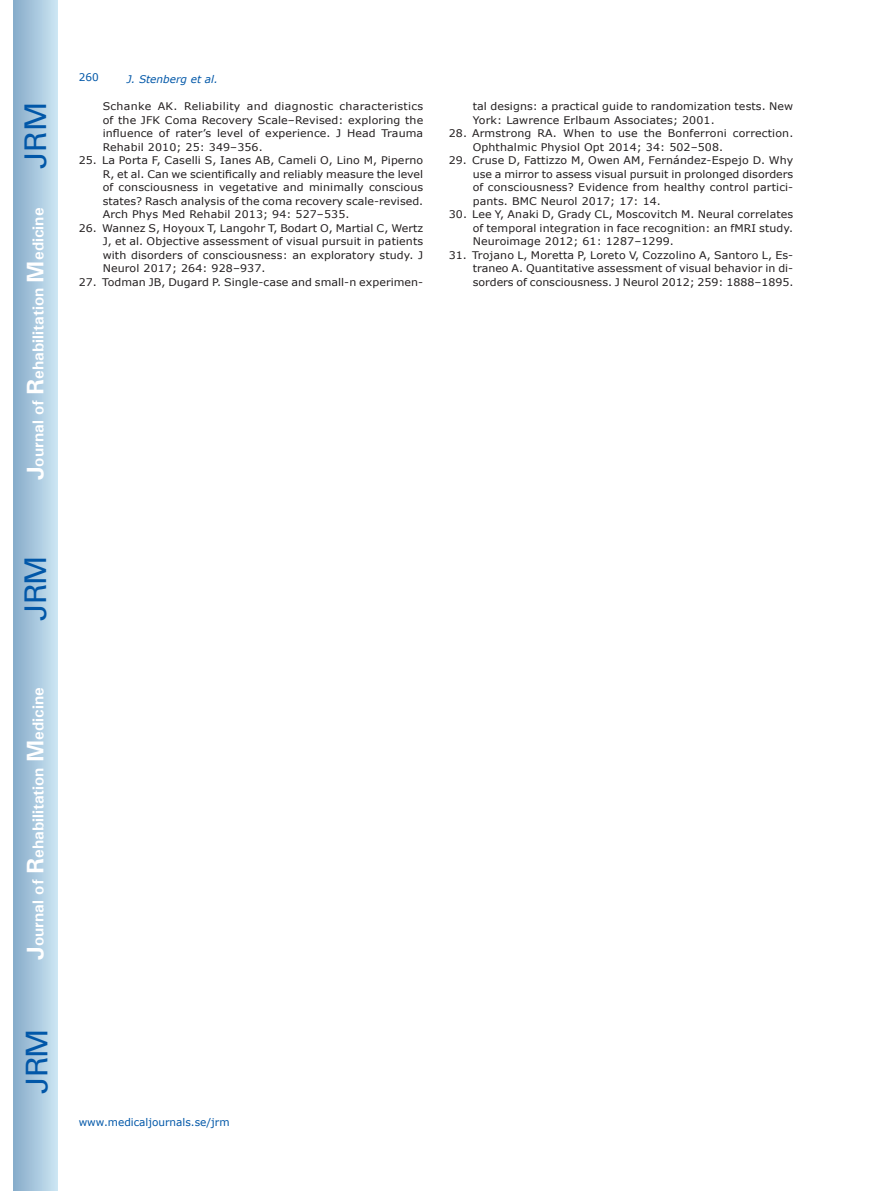
<style>
.page{position:relative;width:872px;height:1191px;background:#fff}
.page>*{position:absolute;margin:0;border:0;box-sizing:border-box;transform-origin:0 0}
.t1{font:30px "Univers";letter-spacing:-.03em;color:#0157a8}
.t2{font:700 15.75px "Univers";color:#fff}
.t3{font:10.5px/13.5px "Verdana";letter-spacing:.01em;color:#231f20;text-align:justify;scale:1.05 1}
.t4{font:10.5px "Verdana";color:#0157a8}
.t5{font:italic 10.5px "Verdana";color:#0157a8}
.s1{font-size:24px}
</style>
<div class="page">
<div style="left:14px;top:0;width:43px;height:1191px;background:linear-gradient(to right,#88acca,#cbe5f2)"></div>
<h1 class="t1" style="left:18px;top:169px;width:68px;rotate:-90deg">JRM</h1>
<h2 class="t2" style="left:28px;top:480px;width:274px;rotate:-90deg"><span class="s1">J</span>ournal of <span class="s1">R</span>ehabilitation <span class="s1">M</span>edicine</h2>
<h1 class="t1" style="left:18px;top:620px;width:67px;rotate:-90deg">JRM</h1>
<h2 class="t2" style="left:28px;top:959px;width:274px;rotate:-90deg"><span class="s1">J</span>ournal of <span class="s1">R</span>ehabilitation <span class="s1">M</span>edicine</h2>
<h1 class="t1" style="left:19px;top:1093px;width:67px;rotate:-90deg">JRM</h1>
<p class="t4" style="left:79px;top:70px;width:22px">260</p>
<p class="t5" style="left:127px;top:72px;width:93px">J. Stenberg et al.</p>
<p class="t3" style="left:103px;top:99px;width:307px">Schanke AK. Reliability and diagnostic characteristics of the JFK Coma Recovery Scale–Revised: exploring the influence of rater’s level of experience. J Head Trauma Rehabil 2010; 25: 349–356.</p>
<p class="t3" style="left:103px;top:153px;width:307px;text-indent:-24px">25. La Porta F, Caselli S, Ianes AB, Cameli O, Lino M, Piperno R, et al. Can we scientifically and reliably measure the level of consciousness in vegetative and minimally conscious states? Rasch analysis of the coma recovery scale-revised.<br>Arch Phys Med Rehabil 2013; 94: 527–535.</p>
<p class="t3" style="left:103px;top:221px;width:307px;text-indent:-24px">26. Wannez S, Hoyoux T, Langohr T, Bodart O, Martial C, Wertz J, et al. Objective assessment of visual pursuit in patients with disorders of consciousness: an exploratory study. J Neurol 2017; 264: 928–937.</p>
<p class="t3" style="left:79px;top:275px;width:330px">27. Todman JB, Dugard P. Single-case and small-n experimen-</p>
<p class="t3" style="left:473px;top:99px;width:307px">tal designs: a practical guide to randomization tests. New<br>York: Lawrence Erlbaum Associates; 2001.</p>
<p class="t3" style="left:473px;top:126px;width:307px;text-indent:-24px">28. Armstrong RA. When to use the Bonferroni correction.<br>Ophthalmic Physiol Opt 2014; 34: 502–508.</p>
<p class="t3" style="left:473px;top:153px;width:307px;text-indent:-24px">29. Cruse D, Fattizzo M, Owen AM, Fernández-Espejo D. Why use a mirror to assess visual pursuit in prolonged disorders of consciousness? Evidence from healthy control partici&shy;pants. BMC Neurol 2017; 17: 14.</p>
<p class="t3" style="left:473px;top:207px;width:307px;text-indent:-24px">30. Lee Y, Anaki D, Grady CL, Moscovitch M. Neural correlates of temporal integration in face recognition: an fMRI study.<br>Neuroimage 2012; 61: 1287–1299.</p>
<p class="t3" style="left:473px;top:248px;width:307px;text-indent:-24px">31. Trojano L, Moretta P, Loreto V, Cozzolino A, Santoro L, Es&shy;traneo A. Quantitative assessment of visual behavior in di&shy;sorders of consciousness. J Neurol 2012; 259: 1888–1895.</p>
<p class="t4" style="left:79px;top:1114px;width:152px">www.medicaljournals.se/jrm</p>
</div>
